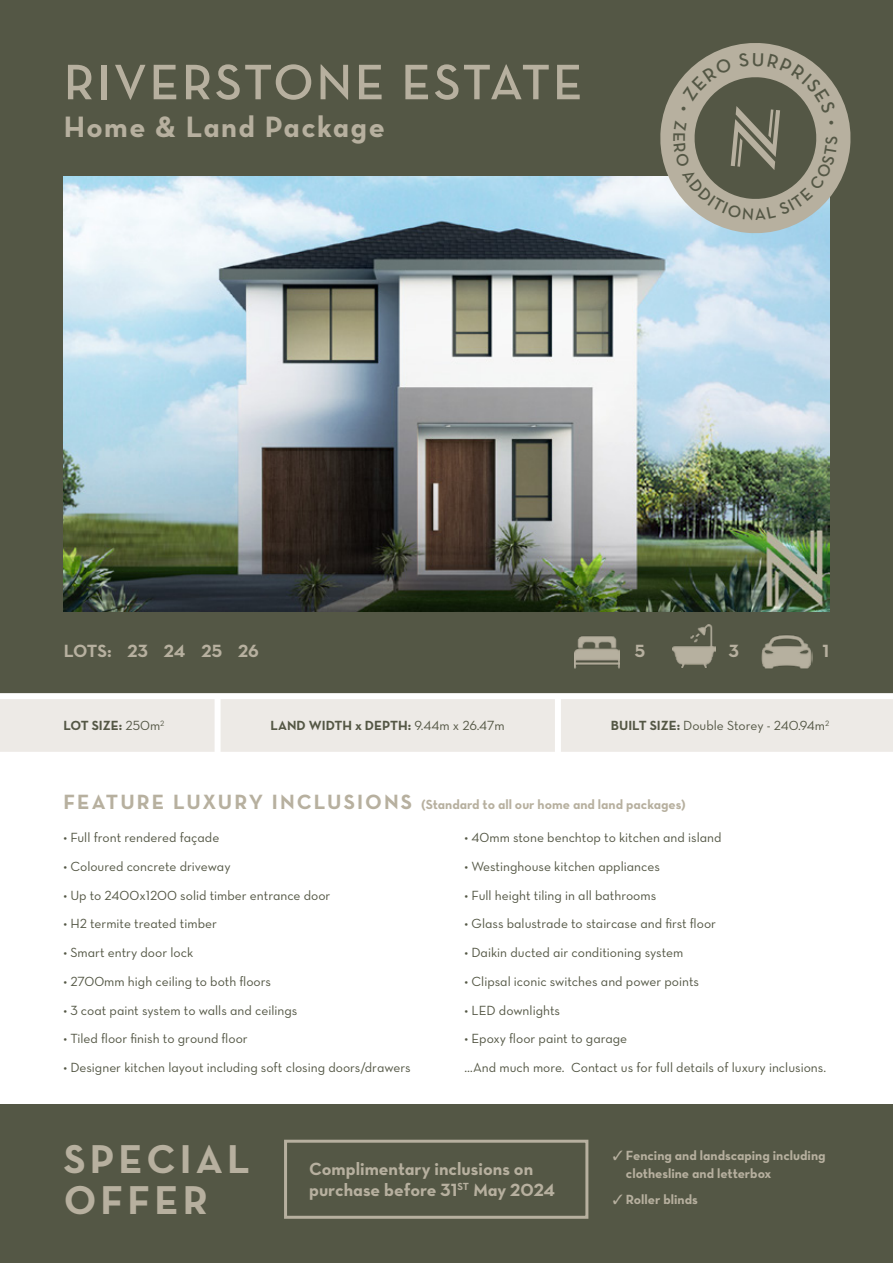
<style>
.page{position:relative;width:893px;height:1263px;background:#fff}
.page>*{position:absolute;margin:0;border:0;box-sizing:border-box;transform-origin:0 0}
.t1{font:50.7px "Neutra Text Demi Alt";letter-spacing:.05em;color:#b7b09f}
.t2{font:40.95px/41px "Neutra Text Bold Alt";letter-spacing:.1em;color:#b7b09f}
.t3{font:30px "Neutra Text Bold Alt";letter-spacing:.05em;color:#b7b09f}
.t4{font:18px/21px "Neutra Text Bold Alt";color:#b7b09f}
.t5{font:16.95px "Neutra Text Demi Alt";color:#545745}
.t6{font:13.5px/28.8px "Neutra Text Book Alt";color:#545745}
.t7{font:13.5px/18px "Neutra Text Bold Alt";color:#b7b09f}
.t8{font:13.5px "Neutra Text Bold Alt";color:#545745}
.s1{font-family:"Neutra Text Book Alt"}
.s2{font-family:"Neutra Text Bold Alt"}
.s3{font-size:21px}
</style>
<div class="page">
<div style="left:0;top:0;width:893px;height:698px;background:#545745"></div>
<div style="left:0;top:1104px;width:893px;height:159px;background:#545745"></div>
<img style="left:63px;top:176px;width:766px;height:435px">
<svg style="left:0;top:693px;width:893px;height:59px;background:#eeebe8"></svg>
<img style="left:672px;top:625px;width:43px;height:43px">
<img style="left:574px;top:636px;width:46px;height:33px">
<img style="left:761px;top:635px;width:52px;height:34px">
<div style="left:215px;top:697px;width:6px;height:66px;background:#fff"></div>
<div style="left:555px;top:697px;width:6px;height:66px;background:#fff"></div>
<div style="left:284px;top:1140px;width:304px;height:79px;border:3px solid #b7b09f"></div>
<svg style="left:656px;top:43px;width:195px;height:195px"></svg>
<h1 class="t1" style="left:64px;top:51px;width:520px">RIVERSTONE ESTATE</h1>
<h3 class="t3" style="left:64px;top:108px;width:323px">Home &amp; Land Package</h3>
<p class="t5" style="left:690px;top:132px;width:12px;rotate:90deg">E</p>
<h3 class="t4" style="left:64px;top:640px;width:197px">LOTS: 23 24 25 26</h3>
<h3 class="t4" style="left:635px;top:640px;width:12px">5</h3>
<h3 class="t4" style="left:729px;top:640px;width:12px">3</h3>
<h3 class="t4" style="left:823px;top:640px;width:8px">1</h3>
<p class="t8" style="left:63px;top:717px;width:103px">LOT SIZE: <span class="s1">250m</span><sup>2</sup></p>
<p class="t8" style="left:271px;top:717px;width:236px">LAND WIDTH x DEPTH: <span class="s1">9.44m x 26.47m</span></p>
<p class="t6" style="left:611px;top:711px;width:220px"><span class="s2">BUILT SIZE:</span> Double Storey - 240.94m<sup>2</sup></p>
<p class="t7" style="left:63px;top:795px;width:624px"><span class="s3">FEATURE LUXURY INCLUSIONS</span> (Standard to all our home and land packages)</p>
<p class="t6" style="left:63px;top:823px;width:157px">• Full front rendered façade</p>
<p class="t6" style="left:63px;top:851px;width:169px">• Coloured concrete driveway</p>
<p class="t6" style="left:63px;top:880px;width:269px">• Up to 2400x1200 solid timber entrance door</p>
<p class="t6" style="left:63px;top:909px;width:155px">• H2 termite treated timber</p>
<p class="t6" style="left:63px;top:938px;width:131px">• Smart entry door lock</p>
<p class="t6" style="left:63px;top:967px;width:209px">• 2700mm high ceiling to both floors</p>
<p class="t6" style="left:63px;top:995px;width:235px">• 3 coat paint system to walls and ceilings</p>
<p class="t6" style="left:63px;top:1024px;width:186px">• Tiled floor finish to ground floor</p>
<p class="t6" style="left:63px;top:1053px;width:349px">• Designer kitchen layout including soft closing doors/drawers</p>
<p class="t6" style="left:465px;top:823px;width:258px">• 40mm stone benchtop to kitchen and island</p>
<p class="t6" style="left:465px;top:851px;width:197px">• Westinghouse kitchen appliances</p>
<p class="t6" style="left:465px;top:880px;width:193px">• Full height tiling in all bathrooms</p>
<p class="t6" style="left:465px;top:909px;width:253px">• Glass balustrade to staircase and first floor</p>
<p class="t6" style="left:465px;top:938px;width:220px">• Daikin ducted air conditioning system</p>
<p class="t6" style="left:465px;top:967px;width:236px">• Clipsal iconic switches and power points</p>
<p class="t6" style="left:465px;top:995px;width:97px">• LED downlights</p>
<p class="t6" style="left:465px;top:1024px;width:363px">• Epoxy floor paint to garage<br>…And much more. Contact us for full details of luxury inclusions.</p>
<h2 class="t2" style="left:64px;top:1138px;width:188px">SPECIAL<br>OFFER</h2>
<h3 class="t4" style="left:309px;top:1158px;width:248px">Complimentary inclusions on purchase before 31<sup>ST</sup> May 2024</h3>
<p class="t7" style="left:626px;top:1146px;width:201px;text-indent:-13px">✓ Fencing and landscaping including clothesline and letterbox</p>
<p class="t7" style="left:613px;top:1190px;width:87px">✓ Roller blinds</p>
</div>
